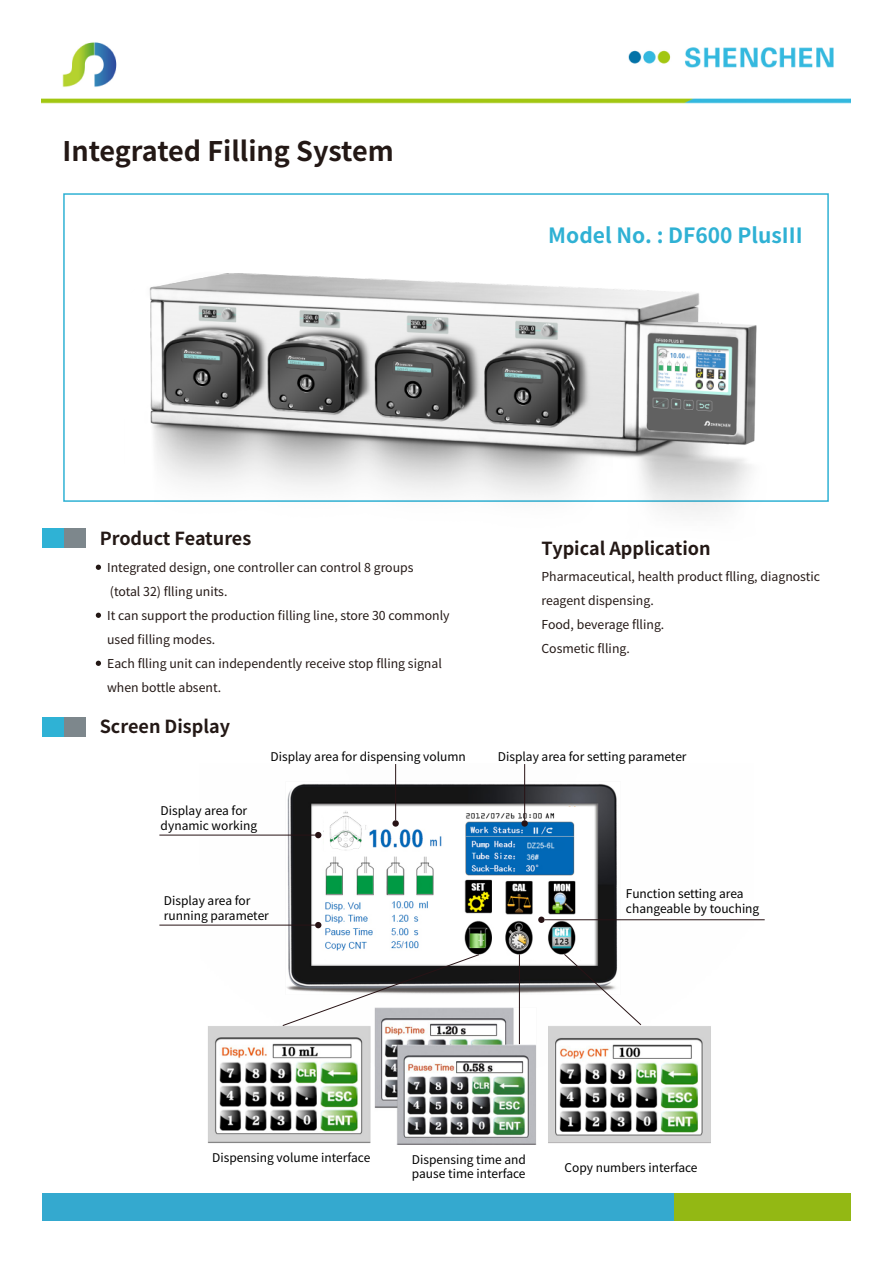
<style>
.page{position:relative;width:893px;height:1263px;background:#fff}
.page>*{position:absolute;margin:0;border:0;box-sizing:border-box;transform-origin:0 0}
.t1{font:700 27px "Source Han Sans CN";color:#231815}
.t2{font:700 21px "Source Han Sans CN";color:#2fb1d4}
.t3{font:700 18px "Source Han Sans CN";color:#231815}
.t4{font:12.3px/24px "Source Han Sans CN";color:#231815}
.t5{font:12px/15px "Source Han Sans CN";color:#000}
</style>
<div class="page">
<div style="left:671px;top:1193px;width:179px;height:28px;background:#93b814"></div>
<div style="left:43px;top:1193px;width:631px;height:28px;background:#34a9cf"></div>
<img style="left:41px;top:42px;width:809px;height:61px">
<div style="left:542px;top:71px;width:299px;height:18px;background:#fff"></div>
<img style="left:43px;top:529px;width:34px;height:19px">
<img style="left:43px;top:717px;width:42px;height:19px">
<img style="left:182px;top:764px;width:572px;height:381px">
<div style="left:324px;top:812px;width:40px;height:39px;background:#fff"></div>
<img style="left:327px;top:809px;width:43px;height:44px">
<svg style="left:315px;top:832px;width:6px;height:6px"></svg>
<svg style="left:392px;top:820px;width:7px;height:7px"></svg>
<hr style="left:159px;top:835px;width:156px;height:1px;background:#281315">
<svg style="left:315px;top:922px;width:6px;height:6px"></svg>
<div style="left:538px;top:916px;width:7px;height:7px;background:#281315;border-radius:50%"></div>
<hr style="left:159px;top:925px;width:156px;height:1px;background:#281315">
<hr style="left:395px;top:764px;width:1px;height:56px;background:#281315">
<hr style="left:524px;top:764px;width:1px;height:56px;background:#281315">
<hr style="left:545px;top:919px;width:220px;height:1px;background:#281315">
<img style="left:472px;top:787px;width:136px;height:117px">
<svg style="left:282px;top:954px;width:198px;height:72px"></svg>
<hr style="left:519px;top:954px;width:1px;height:90px;background:#281315">
<svg style="left:563px;top:953px;width:79px;height:73px"></svg>
<img style="left:472px;top:799px;width:121px;height:117px">
<svg style="left:96px;top:661px;width:5px;height:5px"></svg>
<img style="left:77px;top:193px;width:739px;height:425px">
<h1 class="t1" style="left:62px;top:136px;width:333px">Integrated Filling System</h1>
<h2 class="t2" style="left:548px;top:224px;width:256px">Model No. : DF600 PlusIII</h2>
<h3 class="t3" style="left:100px;top:528px;width:153px">Product Features</h3>
<p class="t4" style="left:107px;top:556px;width:344px">Integrated design, one controller can control 8 groups<br>(total 32) flling units.<br>It can support the production filling line, store 30 commonly used filling modes.<br>Each flling unit can independently receive stop flling signal when bottle absent.</p>
<h3 class="t3" style="left:100px;top:716px;width:132px">Screen Display</h3>
<h3 class="t3" style="left:542px;top:539px;width:171px">Typical Application</h3>
<p class="t4" style="left:541px;top:564px;width:280px">Pharmaceutical, health product flling, diagnostic reagent dispensing.<br>Food, beverage flling.<br>Cosmetic flling.</p>
<p class="t5" style="left:271px;top:750px;width:197px">Display area for dispensing volumn</p>
<p class="t5" style="left:498px;top:750px;width:190px">Display area for setting parameter</p>
<p class="t5" style="left:161px;top:804px;width:98px">Display area for dynamic working</p>
<p class="t5" style="left:164px;top:893px;width:107px">Display area for running parameter</p>
<p class="t5" style="left:626px;top:887px;width:135px">Function setting area changeable by touching</p>
<p class="t5" style="left:212px;top:1151px;width:160px">Dispensing volume interface</p>
<p class="t5" style="left:412px;top:1153px;width:116px;line-height:13.5px">Dispensing time and pause time interface</p>
<p class="t5" style="left:564px;top:1161px;width:135px">Copy numbers interface</p>
</div>
